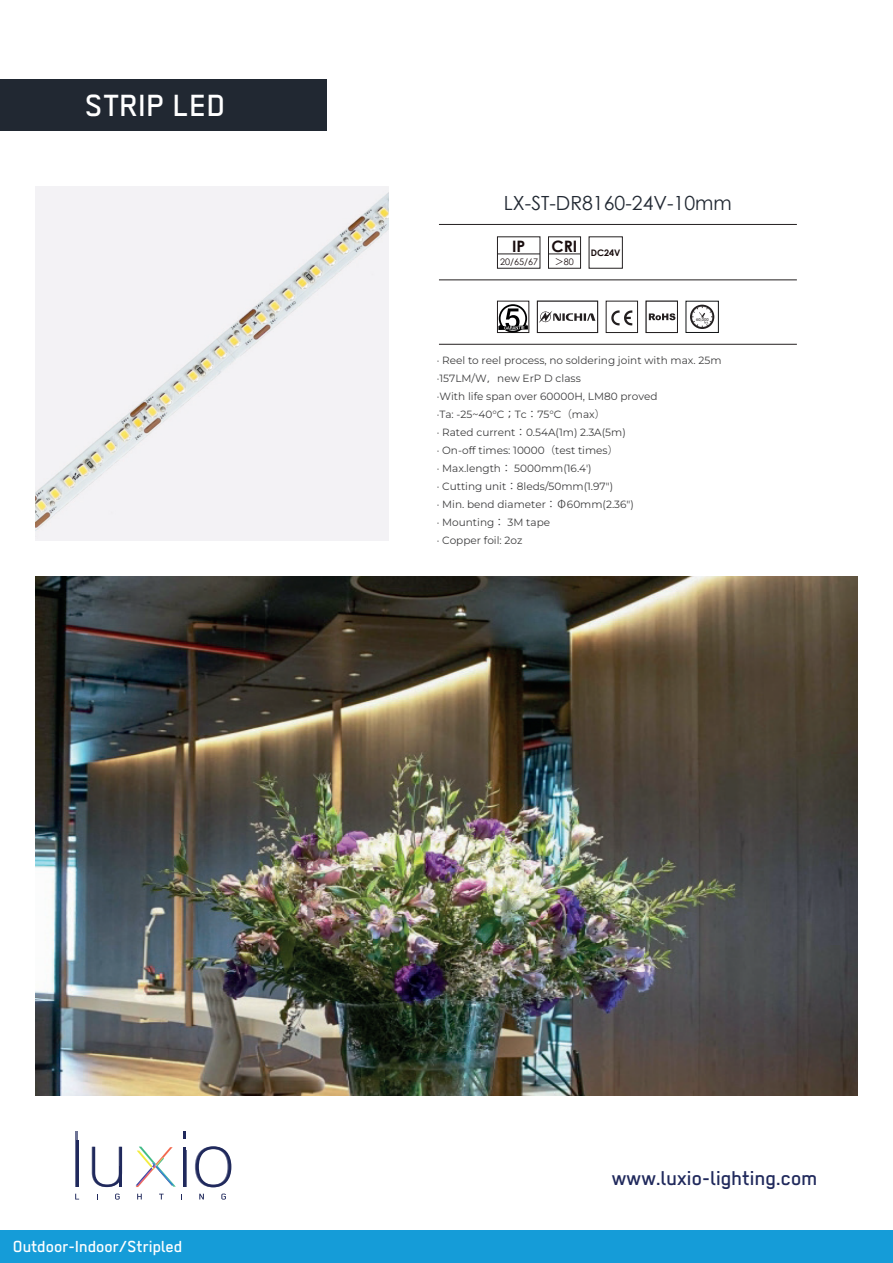
<style>
.page{position:relative;width:893px;height:1263px;background:#fff}
.page>*{position:absolute;margin:0;border:0;box-sizing:border-box;transform-origin:0 0}
.t1{font:500 34.5px "Regular";color:#fff}
.t2{font:500 22.5px "Regular";color:#20295c}
.t3{font:19.5px "Century Gothic";color:#212832}
.t4{font:500 18px "Regular";color:#fff}
.t5{font:700 15.75px "Century Gothic";color:#190d0e}
.t6{font:10.5px/18px "Montserrat";color:#3e3e3f}
.t7{font:9px "Century Gothic";color:#190d0e}
.t8{font:700 9px "Century Gothic";color:#190d0e}
.t9{font:4.5px "Myriad Pro";color:#231f20}
.s1{font-family:"Koz Go Pr 6 N"}
</style>
<div class="page">
<div style="left:0;top:79px;width:327px;height:51px;background:#212832"></div>
<hr style="left:439px;top:344px;width:358px;height:1px;background:#231f20">
<hr style="left:439px;top:279px;width:358px;height:1px;background:#231f20">
<hr style="left:439px;top:224px;width:358px;height:1px;background:#231f20">
<div style="left:606px;top:301px;width:32px;height:32px;border:1px solid #231f20"></div>
<svg style="left:611px;top:310px;width:21px;height:15px"></svg>
<div style="left:646px;top:301px;width:32px;height:32px;border:1px solid #231f20"></div>
<svg style="left:649px;top:313px;width:26px;height:7px"></svg>
<hr style="left:497px;top:254px;width:43px;height:1px;background:#231f20">
<div style="left:548px;top:237px;width:33px;height:31px;border:1px solid #231f20"></div>
<hr style="left:548px;top:254px;width:33px;height:1px;background:#231f20">
<svg style="left:136px;top:1147px;width:40px;height:40px"></svg>
<hr style="left:183px;top:1147px;width:2px;height:40px;background:#20295c">
<hr style="left:76px;top:1140px;width:3px;height:47px;background:#20295c">
<hr style="left:75px;top:1131px;width:3px;height:56px;background:#20295c">
<svg style="left:92px;top:1147px;width:30px;height:40px"></svg>
<hr style="left:120px;top:1167px;width:2px;height:20px;background:#20295c">
<hr style="left:184px;top:1150px;width:2px;height:37px;background:#20295c">
<svg style="left:183px;top:1131px;width:2px;height:8px"></svg>
<svg style="left:195px;top:1146px;width:36px;height:41px"></svg>
<svg style="left:75px;top:1194px;width:4px;height:5px"></svg>
<svg style="left:115px;top:1193px;width:5px;height:6px"></svg>
<svg style="left:137px;top:1194px;width:5px;height:5px"></svg>
<svg style="left:159px;top:1194px;width:5px;height:5px"></svg>
<svg style="left:199px;top:1194px;width:5px;height:5px"></svg>
<svg style="left:221px;top:1193px;width:5px;height:6px"></svg>
<div style="left:1px;top:1230px;width:892px;height:33px;background:#159cd8"></div>
<div style="left:686px;top:301px;width:33px;height:32px;border:1px solid #111416"></div>
<svg style="left:690px;top:305px;width:24px;height:24px"></svg>
<div style="left:537px;top:301px;width:61px;height:32px;border:1px solid #231f20"></div>
<svg style="left:539px;top:311px;width:56px;height:12px"></svg>
<div style="left:497px;top:301px;width:32px;height:32px;border:1px solid #231f20"></div>
<svg style="left:498px;top:304px;width:30px;height:28px"></svg>
<img style="left:35px;top:187px;width:354px;height:353px">
<img style="left:35px;top:576px;width:823px;height:519px">
<h1 class="t1" style="left:85px;top:86px;width:142px">STRIP LED</h1>
<h3 class="t3" style="left:504px;top:189px;width:229px">LX-ST-DR8160-24V-10mm</h3>
<h3 class="t5" style="left:512px;top:234px;width:15px">IP</h3>
<p class="t7" style="left:500px;top:255px;width:39px">20/65/67</p>
<h3 class="t5" style="left:551px;top:234px;width:27px">CRI</h3>
<p class="t7" style="left:555px;top:255px;width:20px"><span class="s1">＞</span>80</p>
<p class="t8" style="left:591px;top:246px;width:31px">DC24V</p>
<p class="t9" style="left:696px;top:317px;width:14px">60,000</p>
<p class="t6" style="left:437px;top:351px;width:286px">· Reel to reel process, no soldering joint with max. 25m ·157LM/W<span class="s1">，</span>new ErP D class<br>·With life span over 60000H, LM80 proved<br>·Ta: -25~40°C<span class="s1">；</span>Tc<span class="s1">：</span>75°C<span class="s1">（</span>max<span class="s1">）<br></span>· Rated current<span class="s1">：</span>0.54A(1m) 2.3A(5m)<br>· On-off times: 10000<span class="s1">（</span>test times<span class="s1">）<br></span>· Max.length<span class="s1">：</span> 5000mm(16.4′)<br>· Cutting unit<span class="s1">：</span>8leds/50mm(1.97")<br>· Min. bend diameter<span class="s1">：Φ</span>60mm(2.36")<br>· Mounting<span class="s1">：</span> 3M tape<br>· Copper foil: 2oz</p>
<h3 class="t4" style="left:13px;top:1236px;width:171px">Outdoor-Indoor/Stripled</h3>
<h2 class="t2" style="left:612px;top:1165px;width:207px">www.luxio-lighting.com</h2>
</div>
